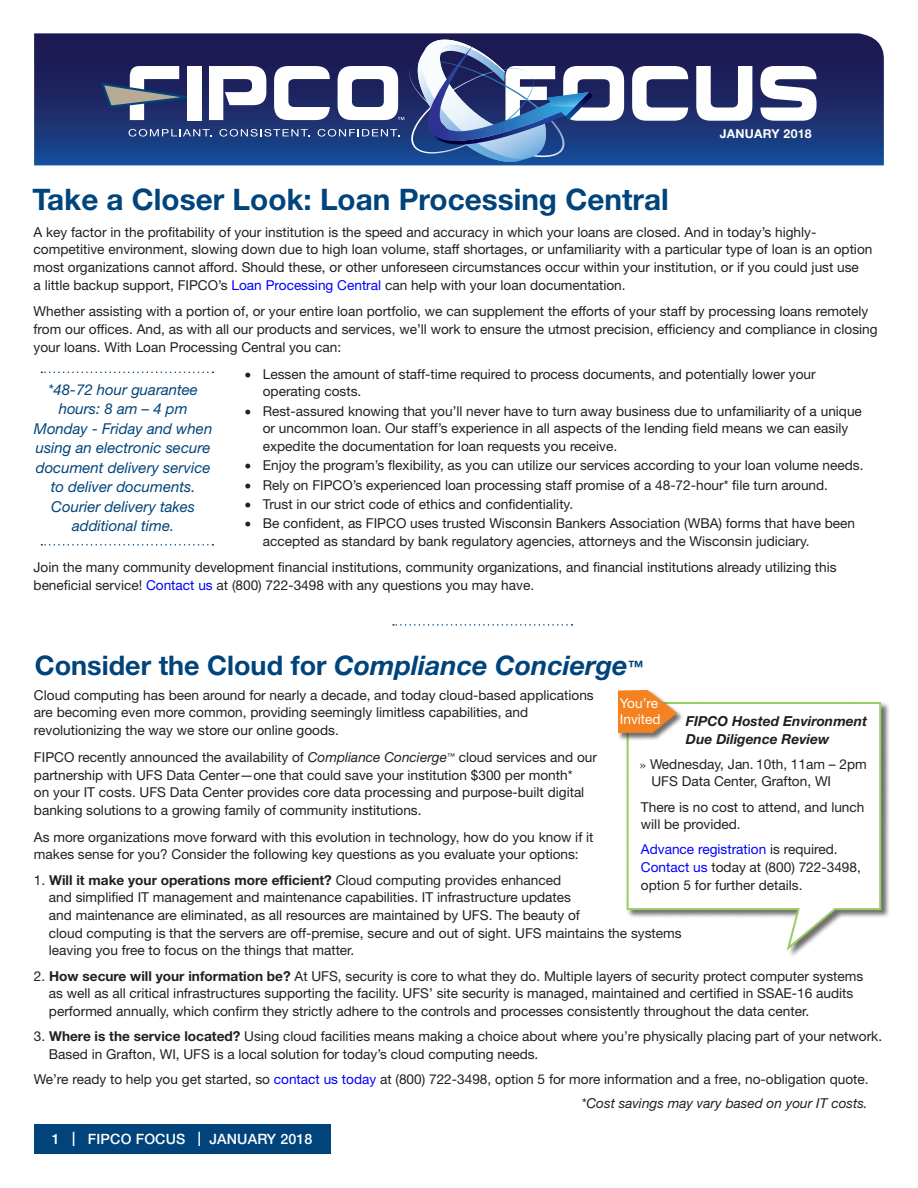
<style>
.page{position:relative;width:918px;height:1188px;background:#fff}
.page>*{position:absolute;margin:0;border:0;box-sizing:border-box;transform-origin:0 0}
.t1{font:700 29.7px "Helvetica Neue LT Std";color:#00447b}
.t2{font:700 27px "Helvetica Neue LT Std";color:#00447b}
.t3{font:italic 15px/19.5px "Helvetica Neue LT Std";color:#00447b;text-align:center}
.t4{font:500 14.25px "Helvetica Neue LT Std";letter-spacing:.01em;color:#fff}
.t5{font:italic 700 13.8px/18.1px "Helvetica Neue LT Std";color:#231f20}
.List_Paragraph{font:13.65px/17.7px "Helvetica Neue LT Std";color:#231f20}
.t6{font:700 13.65px "Helvetica Neue LT Std";color:#231f20}
.t7{font:italic 13.65px "Helvetica Neue LT Std";color:#231f20}
.t8{font:13.65px "Helvetica Neue LT Std";color:#fff}
.t9{font:700 12.3px "Helvetica Neue LT Std";letter-spacing:.02em;color:#fff}
.s1{color:#00f}
.s2{font-style:italic}
.s3{font-size:15.75px}
.s4{font-weight:400}
.s5{font-weight:700}
.s6{font-family:"Times LT Std"}
</style>
<div class="page">
<div style="left:34px;top:1124px;width:297px;height:30px;background:#00447b"></div>
<svg style="left:34px;top:33px;width:850px;height:132px;background:#1e2f6e"></svg>
<svg style="left:632px;top:66px;width:56px;height:55px"></svg>
<svg style="left:696px;top:66px;width:56px;height:55px"></svg>
<svg style="left:760px;top:66px;width:57px;height:55px"></svg>
<svg style="left:99px;top:40px;width:525px;height:122px"></svg>
<div style="left:626px;top:702px;width:264px;height:257px;background:#231f20;opacity:.65"></div>
<svg style="left:626px;top:702px;width:256px;height:252px"></svg>
<div style="left:618px;top:690px;width:67px;height:51px;background:#231f20;opacity:.65"></div>
<svg style="left:618px;top:690px;width:59px;height:43px;background:#ed9549"></svg>
<svg style="left:393px;top:624px;width:179px;height:2px"></svg>
<svg style="left:41px;top:372px;width:172px;height:1px"></svg>
<svg style="left:41px;top:544px;width:172px;height:2px"></svg>
<p class="t1" style="left:32px;top:181px;width:638px">Take a Closer Look: Loan Processing Central</p>
<p class="t9" style="left:710px;top:126px;width:102px">FEBRUARY 2013</p>
<p class="t9" style="left:720px;top:126px;width:93px">JANUARY 2018</p>
<p class="List_Paragraph" style="left:34px;top:223px;width:840px">A key factor in the profitability of your institution is the speed and accuracy in which your loans are closed. And in today’s highly&shy;competitive environment, slowing down due to high loan volume, staff shortages, or unfamiliarity with a particular type of loan is an option most organizations cannot afford. Should these, or other unforeseen circumstances occur within your institution, or if you could just use<br>a little backup support, FIPCO’s <span class="s1">Loan Processing Central</span> can help with your loan documentation.</p>
<p class="List_Paragraph" style="left:34px;top:302px;width:846px">Whether assisting with a portion of, or your entire loan portfolio, we can supplement the efforts of your staff by processing loans remotely from our offices. And, as with all our products and services, we’ll work to ensure the utmost precision, efficiency and compliance in closing your loans. With Loan Processing Central you can:</p>
<p class="t3" style="left:34px;top:379px;width:180px">*48-72 hour guarantee hours: 8 am – 4 pm<br>Monday - Friday and when using an electronic secure document delivery service to deliver documents.<br>Courier delivery takes additional time.</p>
<p class="List_Paragraph" style="left:263px;top:365px;width:554px;text-indent:-18px">• Lessen the amount of staff-time required to process documents, and potentially lower your operating costs.</p>
<p class="List_Paragraph" style="left:263px;top:402px;width:601px;text-indent:-18px">• Rest-assured knowing that you’ll never have to turn away business due to unfamiliarity of a unique or uncommon loan. Our staff’s experience in all aspects of the lending field means we can easily expedite the documentation for loan requests you receive.</p>
<p class="List_Paragraph" style="left:245px;top:456px;width:620px">• Enjoy the program’s flexibility, as you can utilize our services according to your loan volume needs.</p>
<p class="List_Paragraph" style="left:245px;top:476px;width:585px">• Rely on FIPCO’s experienced loan processing staff promise of a 48-72-hour* file turn around.</p>
<p class="List_Paragraph" style="left:245px;top:495px;width:330px">• Trust in our strict code of ethics and confidentiality.</p>
<p class="List_Paragraph" style="left:263px;top:514px;width:594px;text-indent:-18px">• Be confident, as FIPCO uses trusted Wisconsin Bankers Association (WBA) forms that have been accepted as standard by bank regulatory agencies, attorneys and the Wisconsin judiciary.</p>
<p class="List_Paragraph" style="left:34px;top:558px;width:805px">Join the many community development financial institutions, community organizations, and financial institutions already utilizing this beneficial service! <span class="s1">Contact us</span> at (800) 722-3498 with any questions you may have.</p>
<p class="t2" style="left:35px;top:648px;width:610px">Consider the Cloud for <span class="s2">Compliance Concierge</span><span class="s3">™</span></p>
<p class="List_Paragraph" style="left:34px;top:686px;width:561px">Cloud computing has been around for nearly a decade, and today cloud-based applications</p>
<p class="List_Paragraph" style="left:34px;top:704px;width:496px">are becoming even more common, providing seemingly limitless capabilities, and</p>
<p class="List_Paragraph" style="left:34px;top:721px;width:306px">revolutionizing the way we store our online goods.</p>
<p class="List_Paragraph" style="left:34px;top:748px;width:565px">FIPCO recently announced the availability of <span class="s2">Compliance Concierge</span><sup>™</sup> cloud services and our partnership with UFS Data Center—one that could save your institution $300 per month*</p>
<p class="List_Paragraph" style="left:34px;top:783px;width:552px">on your IT costs. UFS Data Center provides core data processing and purpose-built digital banking solutions to a growing family of community institutions.</p>
<p class="List_Paragraph" style="left:34px;top:828px;width:561px">As more organizations move forward with this evolution in technology, how do you know if it makes sense for you? Consider the following key questions as you evaluate your options:</p>
<p class="t6" style="left:34px;top:871px;width:529px"><span class="s4">1.</span> Will it make your operations more efficient? <span class="s4">Cloud computing provides enhanced</span></p>
<p class="List_Paragraph" style="left:49px;top:888px;width:524px">and simplified IT management and maintenance capabilities. IT infrastructure updates</p>
<p class="List_Paragraph" style="left:49px;top:906px;width:532px">and maintenance are eliminated, as all resources are maintained by UFS. The beauty of</p>
<p class="List_Paragraph" style="left:49px;top:924px;width:634px">cloud computing is that the servers are off-premise, secure and out of sight. UFS maintains the systems leaving you free to focus on the things that matter.</p>
<p class="List_Paragraph" style="left:49px;top:967px;width:816px;text-indent:-15px">2. <span class="s5">How secure will your information be?</span> At UFS, security is core to what they do. Multiple layers of security protect computer systems as well as all critical infrastructures supporting the facility. UFS’ site security is managed, maintained and certified in SSAE-16 audits performed annually, which confirm they strictly adhere to the controls and processes consistently throughout the data center.</p>
<p class="List_Paragraph" style="left:49px;top:1027px;width:835px;text-indent:-15px">3. <span class="s5">Where is the service located?</span> Using cloud facilities means making a choice about where you’re physically placing part of your network.<br>Based in Grafton, WI, UFS is a local solution for today’s cloud computing needs.</p>
<p class="List_Paragraph" style="left:34px;top:1070px;width:836px">We’re ready to help you get started, so <span class="s1">contact us today</span> at (800) 722-3498, option 5 for more information and a free, no-obligation quote.</p>
<p class="t7" style="left:582px;top:1095px;width:288px">*Cost savings may vary based on your IT costs.</p>
<p class="t8" style="left:620px;top:695px;width:40px">You’re</p>
<p class="t8" style="left:620px;top:711px;width:42px">Invited</p>
<p class="t5" style="left:686px;top:711px;width:183px">FIPCO Hosted Environment<br>Due Diligence Review</p>
<p class="List_Paragraph" style="left:639px;top:755px;width:229px"><span class="s6">»</span> Wednesday, Jan. 10th, 11am – 2pm</p>
<p class="List_Paragraph" style="left:651px;top:772px;width:181px">UFS Data Center, Grafton, WI</p>
<p class="List_Paragraph" style="left:641px;top:798px;width:225px">There is no cost to attend, and lunch will be provided.</p>
<p class="List_Paragraph" style="left:641px;top:841px;width:222px"><span class="s1">Advance registration</span> is required.<br><span class="s1">Contact us</span> today at (800) 722-3498, option 5 for further details.</p>
<p class="t4" style="left:52px;top:1131px;width:262px">1 | FIPCO FOCUS | JANUARY 2018</p>
</div>
